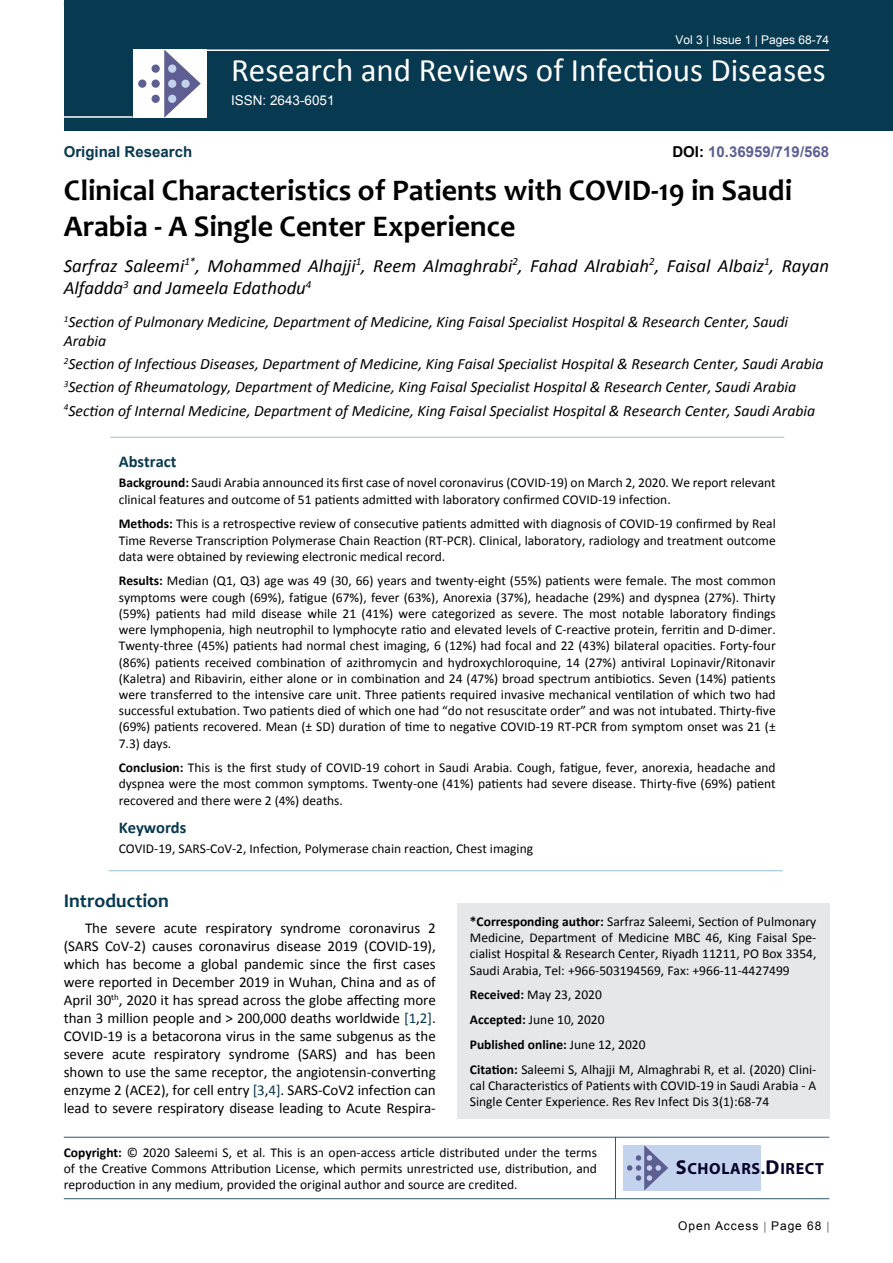
<style>
.page{position:relative;width:893px;height:1263px;background:#fff}
.page>*{position:absolute;margin:0;border:0;box-sizing:border-box;transform-origin:0 0}
.t1{font:33px "Calibri";color:#fff}
.t2{font:700 30px/36px "Candara";color:#000}
.t3{font:700 19.5px "Candara";color:#073950}
.t4{font:italic 18.75px/22.5px "Calibri";color:#000}
.t5{font:700 16.5px "Calibri";color:#073950}
.t6{font:700 16.2px "Myriad Pro";letter-spacing:.04em;color:#050128}
.t7{font:italic 15.75px/23.1px "Calibri";color:#000}
.t8{font:15px/18px "Calibri";letter-spacing:-.005em;color:#000;text-align:justify}
.t9{font:700 15px "Arial";color:#5e5f93}
.t10{font:700 15px "Arial";color:#073950}
.t11{font:13.5px/16.2px "Calibri";color:#000;text-align:justify}
.t12{font:13.5px "Arial";color:#fff}
.t13{font:12px "Arial";color:#fff}
.t14{font:12px "Arial";letter-spacing:.08em;color:#000}
.s1{color:#000}
.s2{font-weight:700}
.s3{color:#073950}
.s4{font-size:20.25px}
</style>
<div class="page">
<div style="left:64px;top:0;width:829px;height:131px;background:#073950"></div>
<div style="left:457px;top:903px;width:372px;height:216px;background:#e6e7e8"></div>
<hr style="left:64px;top:1137px;width:765px;height:1px;background:#073950">
<hr style="left:64px;top:1198px;width:765px;height:1px;background:#073950">
<hr style="left:615px;top:1137px;width:1px;height:62px;background:#073950">
<hr style="left:204px;top:49px;width:625px;height:2px;background:#fff">
<hr style="left:64px;top:116px;width:69px;height:2px;background:#fff">
<div style="left:133px;top:49px;width:74px;height:69px;background:#fff"></div>
<svg style="left:164px;top:49px;width:37px;height:69px"></svg>
<div style="left:152px;top:65px;width:8px;height:8px;background:#5e5e92;border-radius:50%"></div>
<div style="left:138px;top:80px;width:8px;height:8px;background:#5e5e92;border-radius:50%"></div>
<div style="left:152px;top:80px;width:8px;height:8px;background:#5e5e92;border-radius:50%"></div>
<div style="left:168px;top:80px;width:8px;height:8px;background:#c3d3ee;border-radius:50%"></div>
<div style="left:181px;top:80px;width:9px;height:8px;background:#c3d3ee;border-radius:50%"></div>
<div style="left:168px;top:95px;width:8px;height:8px;background:#c3d3ee;border-radius:50%"></div>
<div style="left:168px;top:65px;width:8px;height:8px;background:#c3d3ee;border-radius:50%"></div>
<div style="left:152px;top:95px;width:8px;height:8px;background:#5e5e92;border-radius:50%"></div>
<div style="left:623px;top:1145px;width:138px;height:45px;background:#c3d3ee"></div>
<svg style="left:627px;top:1145px;width:41px;height:45px"></svg>
<hr style="left:110px;top:437px;width:674px;height:1px;background:#98c0d2">
<hr style="left:109px;top:870px;width:674px;height:1px;background:#98c0d2">
<p class="t13" style="left:675px;top:32px;width:155px">Vol 3 | Issue 1 | Pages 68-74</p>
<h1 class="t1" style="left:231px;top:49px;width:596px">Research and Reviews of Infectious Diseases</h1>
<p class="t10" style="left:64px;top:142px;width:130px">Original Research</p>
<p class="t12" style="left:231px;top:92px;width:105px">ISSN: 2643-6051</p>
<p class="t9" style="left:672px;top:142px;width:158px"><span class="s1">DOI:</span> 10.36959/719/568</p>
<h2 class="t2" style="left:64px;top:172px;width:730px">Clinical Characteristics of Patients with COVID-19 in Saudi<br>Arabia - A Single Center Experience</h2>
<h3 class="t4" style="left:64px;top:253px;width:767px">Sarfraz Saleemi<sup>1*</sup>, Mohammed Alhajji<sup>1</sup>, Reem Almaghrabi<sup>2</sup>, Fahad Alrabiah<sup>2</sup>, Faisal Albaiz<sup>1</sup>, Rayan<br>Alfadda<sup>3</sup> and Jameela Edathodu<sup>4</sup></h3>
<p class="t7" style="left:64px;top:312px;width:726px;line-height:18.9px"><sup>1</sup>Section of Pulmonary Medicine, Department of Medicine, King Faisal Specialist Hospital &amp; Research Center, Saudi<br>Arabia</p>
<p class="t7" style="left:64px;top:352px;width:761px"><sup>2</sup>Section of Infectious Diseases, Department of Medicine, King Faisal Specialist Hospital &amp; Research Center, Saudi Arabia<br><sup>3</sup>Section of Rheumatology, Department of Medicine, King Faisal Specialist Hospital &amp; Research Center, Saudi Arabia<br><sup>4</sup>Section of Internal Medicine, Department of Medicine, King Faisal Specialist Hospital &amp; Research Center, Saudi Arabia</p>
<p class="t5" style="left:119px;top:451px;width:59px">Abstract</p>
<p class="t11" style="left:119px;top:475px;width:658px"><span class="s2">Background:</span> Saudi Arabia announced its first case of novel coronavirus (COVID-19) on March 2, 2020. We report relevant clinical features and outcome of 51 patients admitted with laboratory confirmed COVID-19 infection.</p>
<p class="t11" style="left:119px;top:516px;width:658px"><span class="s2">Methods:</span> This is a retrospective review of consecutive patients admitted with diagnosis of COVID-19 confirmed by Real Time Reverse Transcription Polymerase Chain Reaction (RT-PCR). Clinical, laboratory, radiology and treatment outcome data were obtained by reviewing electronic medical record.</p>
<p class="t11" style="left:119px;top:573px;width:658px"><span class="s2">Results:</span> Median (Q1, Q3) age was 49 (30, 66) years and twenty-eight (55%) patients were female. The most common symptoms were cough (69%), fatigue (67%), fever (63%), Anorexia (37%), headache (29%) and dyspnea (27%). Thirty (59%) patients had mild disease while 21 (41%) were categorized as severe. The most notable laboratory findings were lymphopenia, high neutrophil to lymphocyte ratio and elevated levels of C-reactive protein, ferritin and D-dimer.<br>Twenty-three (45%) patients had normal chest imaging, 6 (12%) had focal and 22 (43%) bilateral opacities. Forty-four (86%) patients received combination of azithromycin and hydroxychloroquine, 14 (27%) antiviral Lopinavir/Ritonavir (Kaletra) and Ribavirin, either alone or in combination and 24 (47%) broad spectrum antibiotics. Seven (14%) patients were transferred to the intensive care unit. Three patients required invasive mechanical ventilation of which two had successful extubation. Two patients died of which one had “do not resuscitate order” and was not intubated. Thirty-five (69%) patients recovered. Mean (± SD) duration of time to negative COVID-19 RT-PCR from symptom onset was 21 (± 7.3) days.</p>
<p class="t11" style="left:119px;top:760px;width:658px"><span class="s2">Conclusion:</span> This is the first study of COVID-19 cohort in Saudi Arabia. Cough, fatigue, fever, anorexia, headache and dyspnea were the most common symptoms. Twenty-one (41%) patients had severe disease. Thirty-five (69%) patient recovered and there were 2 (4%) deaths.</p>
<p class="t5" style="left:119px;top:817px;width:69px">Keywords</p>
<p class="t11" style="left:119px;top:841px;width:416px">COVID-19, SARS-CoV-2, Infection, Polymerase chain reaction, Chest imaging</p>
<h3 class="t3" style="left:64px;top:888px;width:107px">Introduction</h3>
<p class="t8" style="left:64px;top:919px;width:374px;text-indent:21px">The severe acute respiratory syndrome coronavirus 2 (SARS CoV-2) causes coronavirus disease 2019 (COVID-19), which has become a global pandemic since the first cases were reported in December 2019 in Wuhan, China and as of April 30<sup>th</sup>, 2020 it has spread across the globe affecting more than 3 million people and &gt; 200,000 deaths worldwide <span class="s3">[1</span>,<span class="s3">2]</span>.<br>COVID-19 is a betacorona virus in the same subgenus as the severe acute respiratory syndrome (SARS) and has been shown to use the same receptor, the angiotensin-converting enzyme 2 (ACE2), for cell entry <span class="s3">[3</span>,<span class="s3">4]</span>. SARS-CoV2 infection can lead to severe respiratory disease leading to Acute Respira-</p>
<p class="t11" style="left:470px;top:913px;width:348px"><span class="s2">*Corresponding author:</span> Sarfraz Saleemi, Section of Pulmonary Medicine, Department of Medicine MBC 46, King Faisal Spe&shy;cialist Hospital &amp; Research Center, Riyadh 11211, PO Box 3354, Saudi Arabia, Tel: +966-503194569, Fax: +966-11-4427499</p>
<p class="t11" style="left:470px;top:982px;width:348px;line-height:24.8px;text-align:left"><span class="s2">Received:</span> May 23, 2020<br><span class="s2">Accepted:</span> June 10, 2020<br><span class="s2">Published online:</span> June 12, 2020<br><span class="s2">Citation:</span> Saleemi S, Alhajji M, Almaghrabi R, et al. (2020) Clini-</p>
<p class="t11" style="left:470px;top:1077px;width:348px">cal Characteristics of Patients with COVID-19 in Saudi Arabia - A<br>Single Center Experience. Res Rev Infect Dis 3(1):68-74</p>
<p class="t11" style="left:64px;top:1144px;width:535px"><span class="s2">Copyright:</span> © 2020 Saleemi S, et al. This is an open-access article distributed under the terms of the Creative Commons Attribution License, which permits unrestricted use, distribution, and reproduction in any medium, provided the original author and source are credited.</p>
<p class="t6" style="left:676px;top:1158px;width:150px"><span class="s4">S</span>CHOLARS.<span class="s4">D</span>IRECT</p>
<p class="t14" style="left:678px;top:1218px;width:145px">Open Access Page 68</p>
</div>
